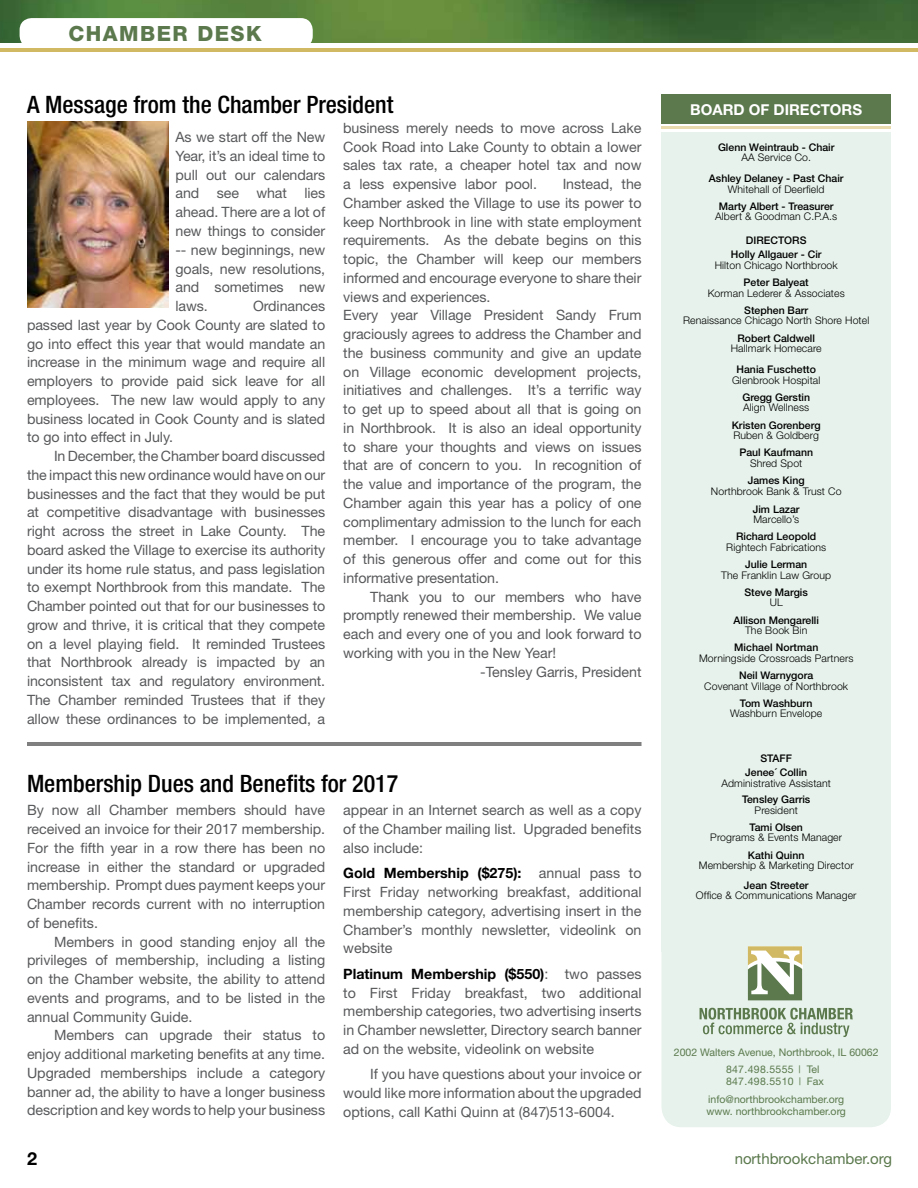
<style>
.page{position:relative;width:918px;height:1188px;background:#fff}
.page>*{position:absolute;margin:0;border:0;box-sizing:border-box;transform-origin:0 0}
.t1{font:500 condensed 24px "Helvetica Neue";color:#000}
.t2{font:800 21px "Helvetica Neue";letter-spacing:.07em;color:#5b794d}
.t3{font:700 18px "Helvetica Neue";color:#000}
.t4{font:15px "Helvetica Neue";color:#5b794d}
.t5{font:700 15px "Helvetica Neue";color:#fff}
.t6{font:14.25px/18.8px "Helvetica Neue";letter-spacing:-.005em;color:#58595b;text-align:justify}
.t7{font:300 10.5px "Helvetica Neue";letter-spacing:.01em;color:#000}
.t8{font:500 10.5px/14px "Helvetica Neue";color:#000}
.t9{font:10.5px/16.5px "Helvetica Neue";color:#5b794d}
.s1{font-weight:700;color:#000}
</style>
<div class="page">
<hr style="left:0;top:49px;width:918px;height:3px;background:#d0b962">
<img style="left:0;top:0;width:918px;height:42px">
<div style="left:662px;top:932px;width:229px;height:195px;background:#e6f2eb;border-radius:20px"></div>
<div style="left:20px;top:18px;width:293px;height:30px;background:#fff;border-radius:12px"></div>
<div style="left:662px;top:132px;width:229px;height:820px;background:#e6f2eb"></div>
<div style="left:662px;top:94px;width:229px;height:30px;background:#5b794d"></div>
<hr style="left:662px;top:127px;width:229px;height:2px;background:#eadbaf">
<svg style="left:700px;top:1008px;width:153px;height:29px"></svg>
<svg style="left:748px;top:946px;width:54px;height:54px;background:#aeb795"></svg>
<hr style="left:27px;top:743px;width:615px;height:1px;background:#000">
<hr style="left:27px;top:745px;width:615px;height:1px;background:#000">
<img style="left:27px;top:122px;width:142px;height:185px">
<h2 class="t2" style="left:69px;top:21px;width:195px">CHAMBER DESK</h2>
<h1 class="t1" style="left:27px;top:90px;width:368px">A Message from the Chamber President</h1>
<p class="t6" style="left:175px;top:128px;width:151px">As we start off the New Year, it’s an ideal time to pull out our calendars and see what lies ahead. There are a lot of new things to consider -- new beginnings, new goals, new resolutions, and sometimes new laws.</p>
<p class="t6" style="left:27px;top:296px;width:300px;text-indent:226px">Ordinances passed last year by Cook County are slated to go into effect this year that would mandate an increase in the minimum wage and require all employers to provide paid sick leave for all employees. The new law would apply to any business located in Cook County and is slated to go into effect in July.</p>
<p class="t6" style="left:27px;top:446px;width:300px;text-indent:27px">In December, the Chamber board discussed the impact this new ordinance would have on our businesses and the fact that they would be put at competitive disadvantage with businesses right across the street in Lake County. The board asked the Village to exercise its authority under its home rule status, and pass legislation to exempt Northbrook from this mandate. The Chamber pointed out that for our businesses to grow and thrive, it is critical that they compete on a level playing field. It reminded Trustees that Northbrook already is impacted by an inconsistent tax and regulatory environment.<br>The Chamber reminded Trustees that if they allow these ordinances to be implemented, a</p>
<p class="t6" style="left:343px;top:118px;width:300px">business merely needs to move across Lake Cook Road into Lake County to obtain a lower sales tax rate, a cheaper hotel tax and now a less expensive labor pool.</p>
<p class="t6" style="left:343px;top:174px;width:300px;text-align:left;text-indent:219px">Instead, the Chamber asked the Village to use its power to keep Northbrook in line with state employment requirements. As the debate begins on this topic, the Chamber will keep our members informed and encourage everyone to share their views and experiences.<br>Every year Village President Sandy Frum graciously agrees to address the Chamber and the business community and give an update on Village economic development projects, initiatives and challenges. It’s a terrific way to get up to speed about all that is going on in Northbrook. It is also an ideal opportunity to share your thoughts and views on issues that are of concern to you. In recognition of the value and importance of the program, the Chamber again this year has a policy of one complimentary admission to the lunch for each member. I encourage you to take advantage of this generous offer and come out for this informative presentation.</p>
<p class="t6" style="left:370px;top:587px;width:273px">Thank you to our members who have</p>
<p class="t6" style="left:343px;top:606px;width:300px">promptly renewed their membership. We value</p>
<p class="t6" style="left:343px;top:625px;width:300px">each and every one of you and look forward to</p>
<p class="t6" style="left:343px;top:643px;width:214px">working with you in the New Year!</p>
<p class="t6" style="left:480px;top:662px;width:163px">-Tensley Garris, President</p>
<h1 class="t1" style="left:27px;top:769px;width:373px">Membership Dues and Benefits for 2017</h1>
<p class="t6" style="left:27px;top:801px;width:300px">By now all Chamber members should have received an invoice for their 2017 membership.<br>For the fifth year in a row there has been no increase in either the standard or upgraded membership. Prompt dues payment keeps your Chamber records current with no interruption of benefits.</p>
<p class="t6" style="left:27px;top:932px;width:300px;text-indent:27px">Members in good standing enjoy all the privileges of membership, including a listing on the Chamber website, the ability to attend events and programs, and to be listed in the annual Community Guide.</p>
<p class="t6" style="left:27px;top:1026px;width:300px;text-indent:27px">Members can upgrade their status to enjoy additional marketing benefits at any time.<br>Upgraded memberships include a category banner ad, the ability to have a longer business description and key words to help your business</p>
<p class="t6" style="left:343px;top:801px;width:300px">appear in an Internet search as well as a copy of the Chamber mailing list. Upgraded benefits also include:</p>
<p class="t6" style="left:343px;top:864px;width:300px"><span class="s1">Gold Membership ($275):</span> annual pass to First Friday networking breakfast, additional membership category, advertising insert in the Chamber’s monthly newsletter, videolink on website</p>
<p class="t6" style="left:343px;top:964px;width:300px"><span class="s1">Platinum Membership ($550)</span>: two passes to First Friday breakfast, two additional membership categories, two advertising inserts in Chamber newsletter, Directory search banner ad on the website, videolink on website</p>
<p class="t6" style="left:343px;top:1065px;width:300px;text-indent:27px">If you have questions about your invoice or would like more information about the upgraded options, call Kathi Quinn at (847)513-6004.</p>
<p class="t5" style="left:690px;top:100px;width:173px">BOARD OF DIRECTORS</p>
<p class="t8" style="left:718px;top:140px;width:118px">Glenn Weintraub - Chair</p>
<p class="t7" style="left:741px;top:151px;width:71px">AA Service Co.</p>
<p class="t8" style="left:709px;top:171px;width:136px">Ashley Delaney - Past Chair</p>
<p class="t7" style="left:728px;top:183px;width:98px">Whitehall of Deerfield</p>
<p class="t8" style="left:719px;top:199px;width:116px">Marty Albert - Treasurer</p>
<p class="t7" style="left:715px;top:210px;width:124px">Albert &amp; Goodman C.P.A.s</p>
<p class="t8" style="left:746px;top:234px;width:26px">Direct</p>
<p class="t8" style="left:731px;top:234px;width:92px;text-indent:53px">ors<br>Holly Allgauer - Cir</p>
<p class="t7" style="left:715px;top:259px;width:125px">Hilton Chicago Northbrook</p>
<p class="t8" style="left:744px;top:275px;width:67px">Peter Balyeat</p>
<p class="t7" style="left:708px;top:287px;width:139px">Korman Lederer &amp; Associates</p>
<p class="t8" style="left:744px;top:303px;width:66px">Stephen Barr</p>
<p class="t7" style="left:683px;top:314px;width:188px">Renaissance Chicago North Shore Hotel</p>
<p class="t8" style="left:738px;top:331px;width:79px">Robert Caldwell</p>
<p class="t7" style="left:731px;top:342px;width:92px">Hallmark Homecare</p>
<p class="t8" style="left:737px;top:362px;width:81px">Hania Fuschetto</p>
<p class="t7" style="left:732px;top:374px;width:90px">Glenbrook Hospital</p>
<p class="t8" style="left:742px;top:390px;width:69px">Gregg Gerstin</p>
<p class="t7" style="left:743px;top:401px;width:68px">Align Wellness</p>
<p class="t8" style="left:732px;top:418px;width:90px">Kristen Gorenberg</p>
<p class="t7" style="left:733px;top:429px;width:87px">Ruben &amp; Goldberg</p>
<p class="t8" style="left:739px;top:446px;width:75px">Paul Kaufmann</p>
<p class="t7" style="left:750px;top:457px;width:54px">Shred Spot</p>
<p class="t8" style="left:748px;top:473px;width:58px">James King</p>
<p class="t7" style="left:711px;top:485px;width:132px">Northbrook Bank &amp; Trust Co</p>
<p class="t8" style="left:753px;top:502px;width:48px">Jim Lazar</p>
<p class="t7" style="left:753px;top:513px;width:47px">Marcello’s</p>
<p class="t8" style="left:736px;top:530px;width:82px">Richard Leopold</p>
<p class="t7" style="left:726px;top:541px;width:101px">Rightech Fabrications</p>
<p class="t8" style="left:745px;top:557px;width:64px">Julie Lerman</p>
<p class="t7" style="left:721px;top:569px;width:111px">The Franklin Law Group</p>
<p class="t8" style="left:745px;top:585px;width:65px">Steve Margis</p>
<p class="t7" style="left:770px;top:596px;width:14px">UL</p>
<p class="t8" style="left:734px;top:613px;width:87px">Allison Mengarelli</p>
<p class="t7" style="left:745px;top:624px;width:64px">The Book Bin</p>
<p class="t8" style="left:734px;top:641px;width:86px">Michael Nortman</p>
<p class="t7" style="left:699px;top:652px;width:156px">Morningside Crossroads Partners</p>
<p class="t8" style="left:739px;top:668px;width:76px">Neil Warnygora</p>
<p class="t7" style="left:704px;top:680px;width:145px">Covenant Village of Northbrook</p>
<p class="t8" style="left:740px;top:696px;width:74px">Tom Washburn</p>
<p class="t7" style="left:730px;top:707px;width:94px">Washburn Envelope</p>
<p class="t8" style="left:745px;top:751px;width:64px;text-align:center">STAFF<br>Jenee´ Collin</p>
<p class="t7" style="left:721px;top:777px;width:111px">Administrative Assistant</p>
<p class="t8" style="left:742px;top:792px;width:70px">Tensley Garris</p>
<p class="t7" style="left:755px;top:804px;width:45px">President</p>
<p class="t8" style="left:750px;top:820px;width:55px">Tami Olsen</p>
<p class="t7" style="left:710px;top:831px;width:133px">Programs &amp; Events Manager</p>
<p class="t8" style="left:748px;top:848px;width:58px">Kathi Quinn</p>
<p class="t7" style="left:699px;top:859px;width:156px">Membership &amp; Marketing Director</p>
<p class="t8" style="left:744px;top:878px;width:66px">Jean Streeter</p>
<p class="t7" style="left:696px;top:889px;width:162px">Office &amp; Communications Manager</p>
<p class="t9" style="left:726px;top:1044px;width:154px;text-indent:-52px">2002 Walters Avenue, Northbrook, IL 60062<br>847.498.5555 | Tel</p>
<p class="t9" style="left:708px;top:1072px;width:137px;line-height:18px;text-align:center">847.498.5510 | Fax info@northbrookchamber.org</p>
<p class="t9" style="left:707px;top:1103px;width:141px">www. northbrookchamber.org</p>
<p class="t3" style="left:27px;top:1147px;width:12px">2</p>
<p class="t4" style="left:735px;top:1149px;width:159px">northbrookchamber.org</p>
</div>
